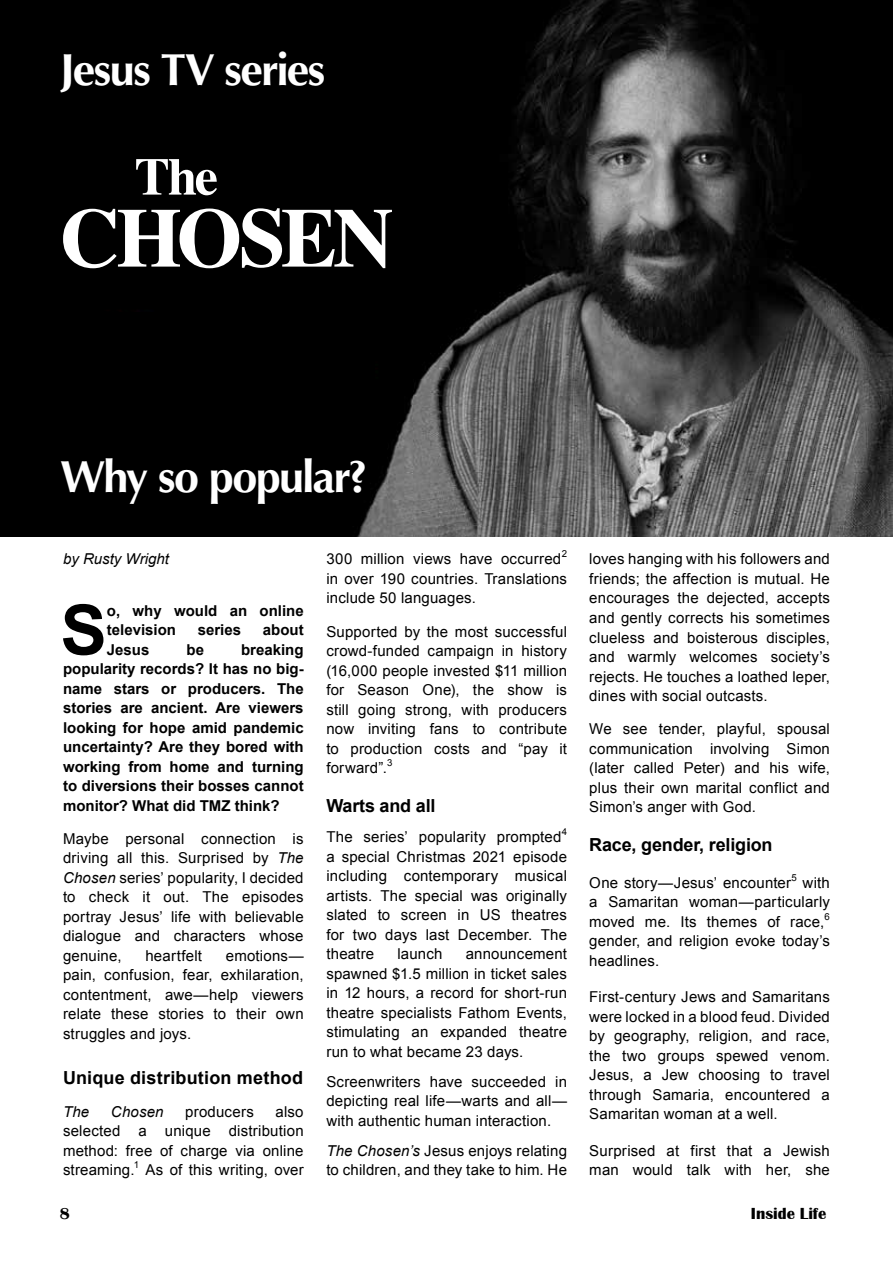
<style>
.page{position:relative;width:893px;height:1263px;background:#fff}
.page>*{position:absolute;margin:0;border:0;box-sizing:border-box;transform-origin:0 0}
.t1{font:700 84px "Times";letter-spacing:-.05em;color:#fff}
.t2{font:700 69.45px "Arial";color:#000}
.t3{font:700 52.5px "Times";color:#fff}
.t4{font:700 45px "Optima LT Pro";letter-spacing:-.035em;color:#fff}
.t5{font:700 18px "Arial";letter-spacing:-.01em;color:#000}
.t6{font:700 18px "Arial";letter-spacing:.01em;color:#000}
.t7{font:700 16.5px "Britannic";color:#000}
.t8{font:15px/19.5px "Arial";letter-spacing:.015em;color:#000;text-align:justify}
.t9{font:700 15px/19.5px "Arial";color:#000}
.t10{font:italic 15px "Arial";color:#000}
.t11{font:9.6px "Arial";color:#000}
.s1{font-style:italic}
</style>
<div class="page">
<img style="left:0;top:0;width:893px;height:537px">
<div style="left:0;top:312px;width:374px;height:125px;background:#000"></div>
<h3 class="t4" style="left:60px;top:41px;width:267px">Jesus TV series</h3>
<h3 class="t3" style="left:135px;top:127px;width:85px">The</h3>
<h1 class="t1" style="left:60px;top:158px;width:335px">CHOSEN</h1>
<h3 class="t4" style="left:60px;top:448px;width:309px">Why so popular?</h3>
<p class="t10" style="left:63px;top:549px;width:107px">by Rusty Wright</p>
<h2 class="t2" style="left:60px;top:584px;width:48px">S</h2>
<p class="t9" style="left:107px;top:601px;width:198px">o, why would an online television</p>
<p class="t9" style="left:198px;top:620px;width:45px">series</p>
<p class="t9" style="left:263px;top:620px;width:42px">about</p>
<p class="t9" style="left:63px;top:640px;width:242px;text-align:justify;text-indent:178px">breaking popularity records? It has no big&shy;name stars or producers. The stories are ancient. Are viewers looking for hope amid pandemic uncertainty? Are they bored with working from home and turning to diversions their bosses cannot monitor? What did TMZ think?</p>
<p class="t8" style="left:63px;top:829px;width:242px">Maybe personal connection is driving all this. Surprised by <span class="s1">The Chosen</span> series’ popularity, I decided to check it out. The episodes portray Jesus’ life with believable dialogue and characters whose genuine,</p>
<p class="t9" style="left:107px;top:640px;width:44px">Jesus</p>
<p class="t9" style="left:186px;top:640px;width:19px">be</p>
<p class="t8" style="left:145px;top:946px;width:58px">heartfelt</p>
<p class="t8" style="left:63px;top:946px;width:242px;text-indent:163px">emotions— pain, confusion, fear, exhilaration, contentment, awe—help viewers relate these stories to their own struggles and joys.</p>
<p class="t6" style="left:63px;top:1065px;width:242px">Unique distribution method</p>
<p class="t10" style="left:63px;top:1101px;width:28px">The</p>
<p class="t10" style="left:111px;top:1101px;width:54px">Chosen</p>
<p class="t8" style="left:185px;top:1102px;width:70px">producers</p>
<p class="t8" style="left:63px;top:1102px;width:242px;text-indent:213px">also selected a unique distribution method: free of charge via online streaming.</p>
<p class="t11" style="left:134px;top:1158px;width:7px">1</p>
<p class="t8" style="left:146px;top:1160px;width:160px">As of this writing, over</p>
<p class="t8" style="left:326px;top:550px;width:236px">300 million views have occurred</p>
<p class="t11" style="left:562px;top:548px;width:7px">2</p>
<p class="t8" style="left:326px;top:569px;width:242px">in over 190 countries. Translations include 50 languages.</p>
<p class="t8" style="left:326px;top:622px;width:242px">Supported by the most successful crowd-funded campaign in history (16,000 people invested $11 million for Season One), the show is still going strong, with producers now inviting fans to contribute to production costs and “pay it forward”.</p>
<p class="t11" style="left:387px;top:756px;width:7px">3</p>
<p class="t5" style="left:326px;top:794px;width:111px">Warts and all</p>
<p class="t8" style="left:326px;top:827px;width:236px">The series’ popularity prompted</p>
<p class="t11" style="left:562px;top:825px;width:7px">4</p>
<p class="t8" style="left:326px;top:847px;width:242px">a special Christmas 2021 episode including contemporary musical artists. The special was originally slated to screen in US theatres for two days last December. The theatre</p>
<p class="t8" style="left:397px;top:944px;width:47px">launch</p>
<p class="t8" style="left:326px;top:944px;width:242px;text-indent:139px">announcement spawned $1.5 million in ticket sales in 12 hours, a record for short-run theatre specialists Fathom Events, stimulating an expanded theatre run to what became 23 days.</p>
<p class="t8" style="left:326px;top:1072px;width:242px">Screenwriters have succeeded in depicting real life—warts and all— with authentic human interaction.</p>
<p class="t8" style="left:326px;top:1141px;width:242px"><span class="s1">The Chosen’s</span> Jesus enjoys relating to children, and they take to him. He</p>
<p class="t8" style="left:589px;top:550px;width:242px">loves hanging with his followers and friends; the affection is mutual. He encourages the dejected, accepts and gently corrects his sometimes clueless and boisterous disciples, and warmly welcomes society’s rejects. He touches a loathed leper, dines with social outcasts.</p>
<p class="t8" style="left:589px;top:719px;width:242px">We see tender, playful, spousal communication involving Simon (later called Peter) and his wife, plus their own marital conflict and Simon’s anger with God.</p>
<p class="t5" style="left:589px;top:833px;width:185px">Race, gender, religion</p>
<p class="t8" style="left:589px;top:873px;width:203px">One story—Jesus’ encounter</p>
<p class="t11" style="left:791px;top:871px;width:7px">5</p>
<p class="t8" style="left:589px;top:873px;width:242px;text-indent:213px">with a Samaritan woman—particularly moved me. Its themes of race,</p>
<p class="t11" style="left:825px;top:910px;width:7px">6</p>
<p class="t8" style="left:589px;top:931px;width:242px">gender, and religion evoke today’s headlines.</p>
<p class="t8" style="left:589px;top:987px;width:242px">First-century Jews and Samaritans were locked in a blood feud. Divided by geography, religion, and race, the two groups spewed venom.<br>Jesus, a Jew choosing to travel through Samaria, encountered a Samaritan woman at a well.</p>
<p class="t8" style="left:589px;top:1141px;width:242px">Surprised at first that a Jewish man would talk with her, she</p>
<p class="t7" style="left:60px;top:1204px;width:12px">8</p>
<p class="t7" style="left:751px;top:1204px;width:77px">Inside Life</p>
</div>
